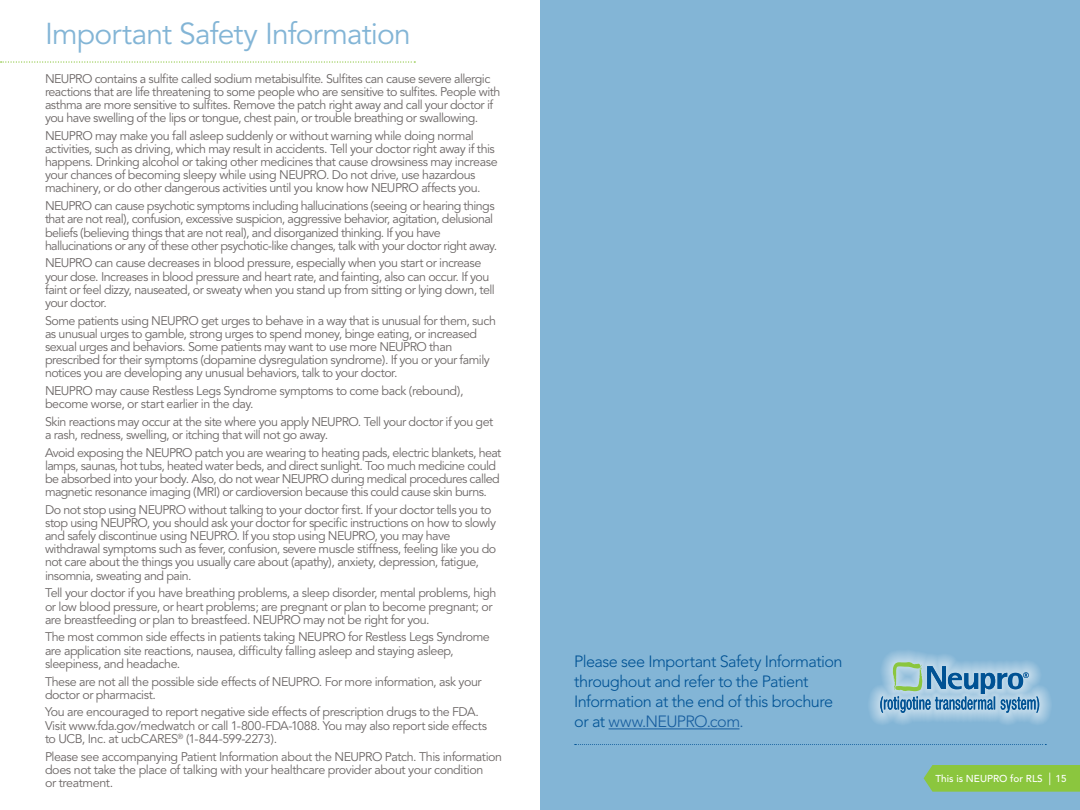
<style>
.page{position:relative;width:1080px;height:810px;background:#fff}
.page>*{position:absolute;margin:0;border:0;box-sizing:border-box;transform-origin:0 0}
.t1{font:30px "Avenir";letter-spacing:-.025em;color:#83b5d6}
.t2{font:300 16.25px/20px "Avenir";letter-spacing:-.035em;color:#005294}
.Important_Safety_Inf{font:12.5px/13.1px "Avenir";letter-spacing:-.04em;color:#6c6766}
.t3{font:500 10px "Avenir";color:#fff}
.s1{color:#175d9e}
.s2{font-weight:400;font-size:12.5px}
</style>
<div class="page">
<svg style="left:1px;top:61px;width:414px;height:2px"></svg>
<div style="left:540px;top:0;width:540px;height:810px;background:#83b5d6"></div>
<svg style="left:575px;top:744px;width:471px;height:1px"></svg>
<hr style="left:609px;top:728px;width:131px;height:1px;background:#175d9e">
<svg style="left:869px;top:651px;width:182px;height:73px"></svg>
<svg style="left:880px;top:662px;width:159px;height:51px;background:#83b0ca"></svg>
<div style="left:924px;top:765px;width:156px;height:27px;background:#8bc63e"></div>
<p class="t1" style="left:45px;top:16px;width:367px">Important Safety Information</p>
<p class="Important_Safety_Inf" style="left:45px;top:72px;width:457px">NEUPRO contains a sulfite called sodium metabisulfite. Sulfites can cause severe allergic reactions that are life threatening to some people who are sensitive to sulfites. People with asthma are more sensitive to sulfites. Remove the patch right away and call your doctor if you have swelling of the lips or tongue, chest pain, or trouble breathing or swallowing.</p>
<p class="Important_Safety_Inf" style="left:45px;top:129px;width:454px">NEUPRO may make you fall asleep suddenly or without warning while doing normal activities, such as driving, which may result in accidents. Tell your doctor right away if this happens. Drinking alcohol or taking other medicines that cause drowsiness may increase your chances of becoming sleepy while using NEUPRO. Do not drive, use hazardous machinery, or do other dangerous activities until you know how NEUPRO affects you.</p>
<p class="Important_Safety_Inf" style="left:45px;top:200px;width:454px">NEUPRO can cause psychotic symptoms including hallucinations (seeing or hearing things that are not real), confusion, excessive suspicion, aggressive behavior, agitation, delusional beliefs (believing things that are not real), and disorganized thinking. If you have hallucinations or any of these other psychotic-like changes, talk with your doctor right away.</p>
<p class="Important_Safety_Inf" style="left:45px;top:257px;width:451px">NEUPRO can cause decreases in blood pressure, especially when you start or increase your dose. Increases in blood pressure and heart rate, and fainting, also can occur. If you faint or feel dizzy, nauseated, or sweaty when you stand up from sitting or lying down, tell your doctor.</p>
<p class="Important_Safety_Inf" style="left:45px;top:314px;width:452px">Some patients using NEUPRO get urges to behave in a way that is unusual for them, such as unusual urges to gamble, strong urges to spend money, binge eating, or increased sexual urges and behaviors. Some patients may want to use more NEUPRO than prescribed for their symptoms (dopamine dysregulation syndrome). If you or your family notices you are developing any unusual behaviors, talk to your doctor.</p>
<p class="Important_Safety_Inf" style="left:45px;top:384px;width:420px">NEUPRO may cause Restless Legs Syndrome symptoms to come back (rebound), become worse, or start earlier in the day.</p>
<p class="Important_Safety_Inf" style="left:45px;top:415px;width:450px">Skin reactions may occur at the site where you apply NEUPRO. Tell your doctor if you get a rash, redness, swelling, or itching that will not go away.</p>
<p class="Important_Safety_Inf" style="left:45px;top:446px;width:458px">Avoid exposing the NEUPRO patch you are wearing to heating pads, electric blankets, heat lamps, saunas, hot tubs, heated water beds, and direct sunlight. Too much medicine could be absorbed into your body. Also, do not wear NEUPRO during medical procedures called magnetic resonance imaging (MRI) or cardioversion because this could cause skin burns.</p>
<p class="Important_Safety_Inf" style="left:45px;top:503px;width:453px">Do not stop using NEUPRO without talking to your doctor first. If your doctor tells you to stop using NEUPRO, you should ask your doctor for specific instructions on how to slowly and safely discontinue using NEUPRO. If you stop using NEUPRO, you may have withdrawal symptoms such as fever, confusion, severe muscle stiffness, feeling like you do not care about the things you usually care about (apathy), anxiety, depression, fatigue, insomnia, sweating and pain.</p>
<p class="Important_Safety_Inf" style="left:45px;top:587px;width:453px">Tell your doctor if you have breathing problems, a sleep disorder, mental problems, high or low blood pressure, or heart problems; are pregnant or plan to become pregnant; or are breastfeeding or plan to breastfeed. NEUPRO may not be right for you.</p>
<p class="Important_Safety_Inf" style="left:45px;top:631px;width:446px">The most common side effects in patients taking NEUPRO for Restless Legs Syndrome are application site reactions, nausea, difficulty falling asleep and staying asleep, sleepiness, and headache.</p>
<p class="Important_Safety_Inf" style="left:45px;top:675px;width:438px">These are not all the possible side effects of NEUPRO. For more information, ask your doctor or pharmacist.</p>
<p class="Important_Safety_Inf" style="left:45px;top:706px;width:444px">You are encouraged to report negative side effects of prescription drugs to the FDA.<br>Visit www.fda.gov/medwatch or call 1-800-FDA-1088. You may also report side effects to UCB, Inc. at ucbCARES<sup>®</sup> (1-844-599-2273).</p>
<p class="Important_Safety_Inf" style="left:45px;top:750px;width:459px">Please see accompanying Patient Information about the NEUPRO Patch. This information does not take the place of talking with your healthcare provider about your condition<br>or treatment.</p>
<p class="t2" style="left:574px;top:652px;width:270px">Please see Important Safety Information throughout and refer to the Patient Information at the end of this brochure or at <span class="s1">www.NEUPRO.com.</span></p>
<p class="t3" style="left:935px;top:773px;width:133px">This is NEUPRO for RLS <span class="s2">|</span> 15</p>
</div>
